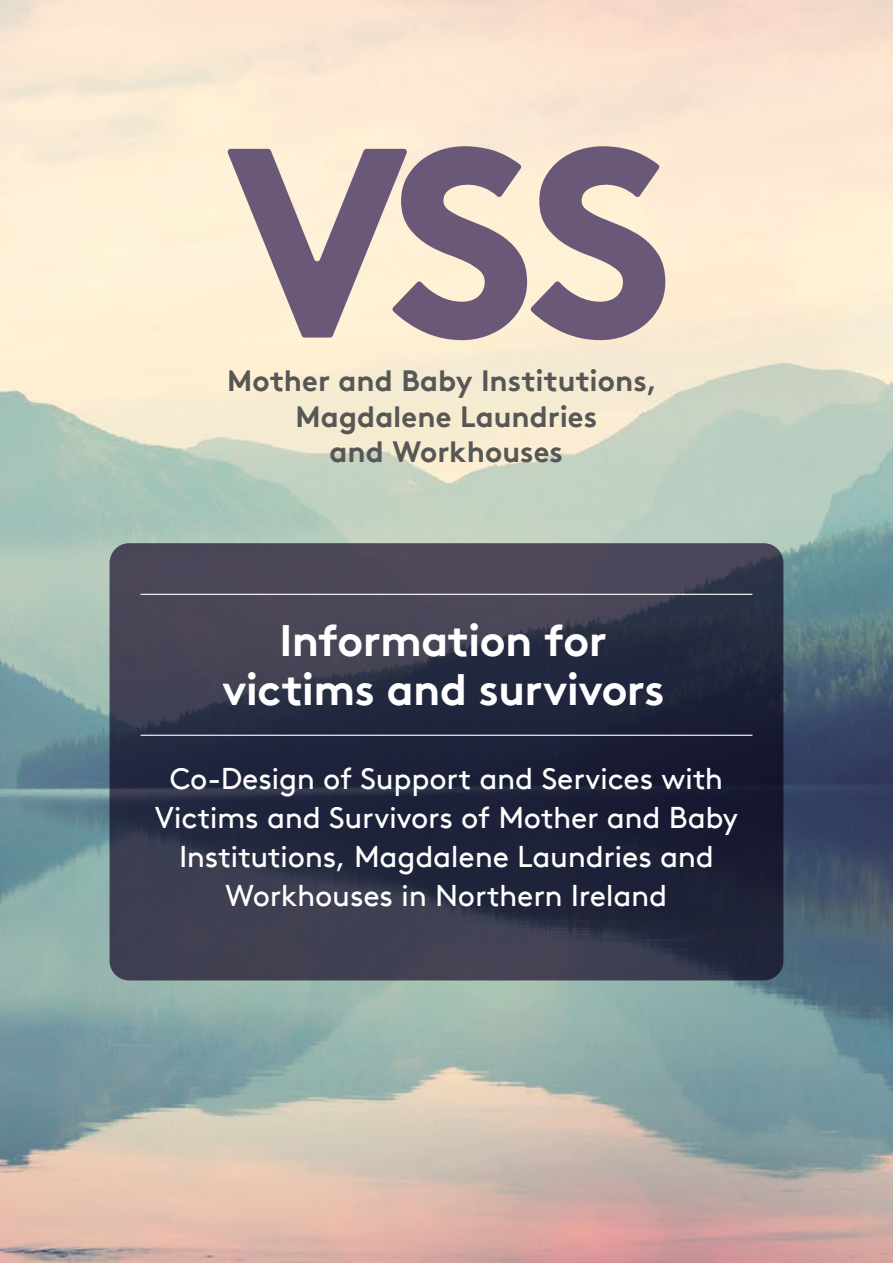
<style>
.page{position:relative;width:893px;height:1263px;background:#fff}
.page>*{position:absolute;margin:0;border:0;box-sizing:border-box;transform-origin:0 0}
.t1{font:700 43.95px/48.4px "Brown TT";letter-spacing:-.015em;color:#fff;text-align:center}
.t2{font:30px/39px "Brown TT";letter-spacing:-.01em;color:#fff;text-align:center}
.t3{font:700 29.4px/35.2px "Brown TT";color:#575756;text-align:center}
</style>
<div class="page">
<img style="left:0;top:0;width:893px;height:1263px">
<svg style="left:110px;top:543px;width:673px;height:437px;background:#2f3146"></svg>
<hr style="left:141px;top:594px;width:611px;height:1px;background:#fff">
<hr style="left:141px;top:735px;width:611px;height:1px;background:#fff">
<svg style="left:227px;top:146px;width:438px;height:194px;background:#b1a1a4"></svg>
<p class="t3" style="left:227px;top:363px;width:432px">Mother and Baby Institutions,<br>Magdalene Laundries<br>and Workhouses</p>
<h1 class="t1" style="left:222px;top:616px;width:444px">Information for victims and survivors</h1>
<p class="t2" style="left:155px;top:759px;width:585px">Co-Design of Support and Services with Victims and Survivors of Mother and Baby Institutions, Magdalene Laundries and Workhouses in Northern Ireland</p>
</div>
